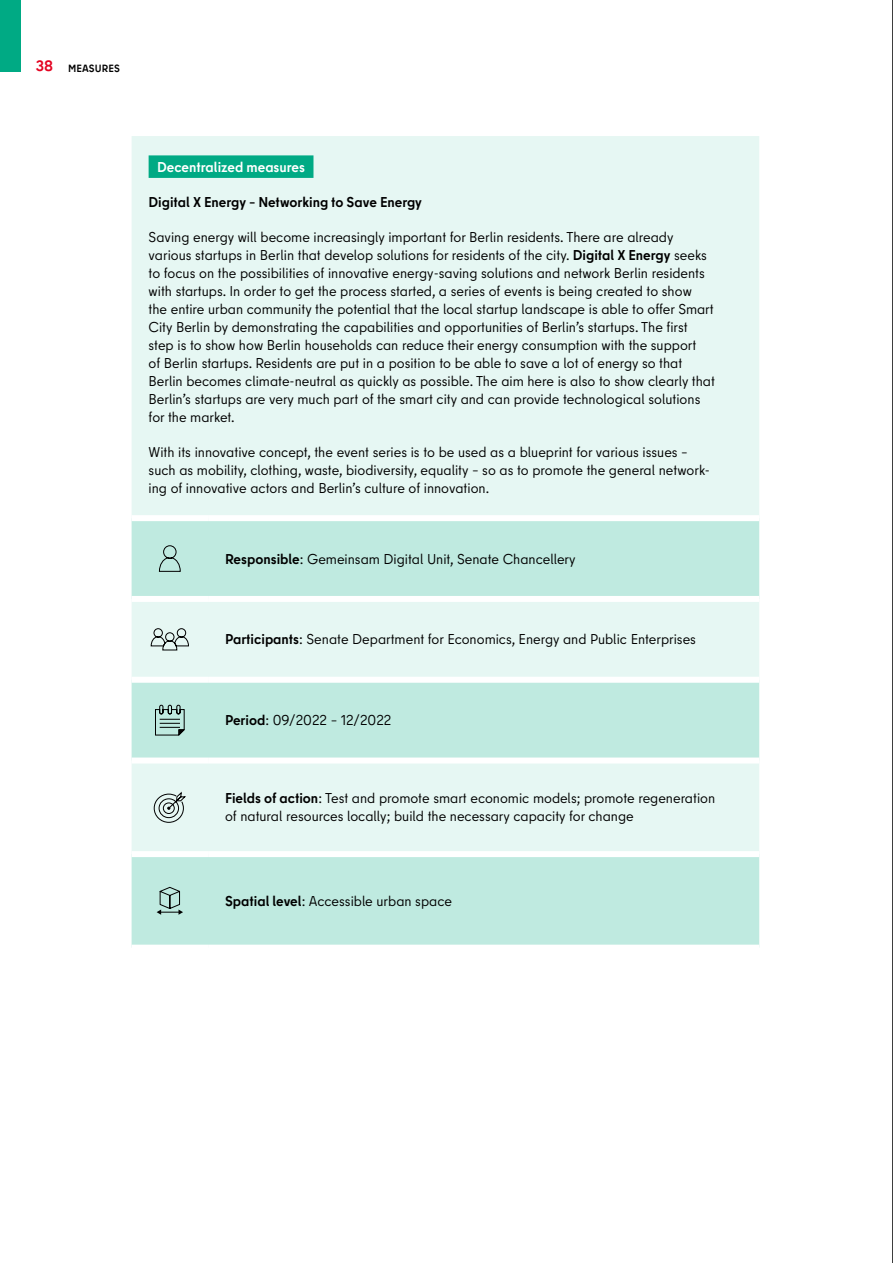
<style>
.page{position:relative;width:893px;height:1263px;background:#fff}
.page>*{position:absolute;margin:0;border:0;box-sizing:border-box;transform-origin:0 0}
.t1{font:14.25px/18px "Berlin Type";color:#000}
.t2{font:700 14.25px "Berlin Type";color:#000}
.t3{font:700 14.25px "Berlin Type";color:#fff}
.t4{font:700 10.5px "Berlin Type";letter-spacing:.01em;color:#000}
.s1{font-size:15px;color:#e40422}
.s2{font-weight:700}
</style>
<div class="page">
<div style="left:0;top:0;width:21px;height:72px;background:#00aa84"></div>
<div style="left:132px;top:136px;width:627px;height:379px;background:#e6f7f3"></div>
<svg style="left:132px;top:521px;width:627px;height:424px;background:#cfefe7"></svg>
<div style="left:132px;top:596px;width:76px;height:6px;background:#fff"></div>
<div style="left:208px;top:596px;width:551px;height:6px;background:#fff"></div>
<div style="left:132px;top:677px;width:76px;height:6px;background:#fff"></div>
<div style="left:208px;top:677px;width:551px;height:6px;background:#fff"></div>
<div style="left:132px;top:757px;width:76px;height:6px;background:#fff"></div>
<div style="left:208px;top:757px;width:551px;height:6px;background:#fff"></div>
<div style="left:208px;top:851px;width:551px;height:6px;background:#fff"></div>
<div style="left:132px;top:851px;width:76px;height:6px;background:#fff"></div>
<div style="left:149px;top:155px;width:164px;height:23px;background:#00aa84"></div>
<svg style="left:159px;top:545px;width:22px;height:27px"></svg>
<svg style="left:150px;top:628px;width:39px;height:23px"></svg>
<svg style="left:155px;top:704px;width:30px;height:33px"></svg>
<svg style="left:153px;top:792px;width:33px;height:31px"></svg>
<svg style="left:157px;top:886px;width:26px;height:29px"></svg>
<hr style="left:892px;top:0;width:1px;height:1263px;background:#000">
<p class="t4" style="left:36px;top:61px;width:86px"><span class="s1">38</span> MEASURES</p>
<p class="t3" style="left:157px;top:157px;width:149px">Decentralized measures</p>
<p class="t2" style="left:149px;top:192px;width:275px">Digital X Energy – Networking to Save Energy</p>
<p class="t1" style="left:149px;top:228px;width:568px">Saving energy will become increasingly important for Berlin residents. There are already various startups in Berlin that develop solutions for residents of the city. <span class="s2">Digital X Energy</span> seeks to focus on the possibilities of innovative energy-saving solutions and network Berlin residents with startups. In order to get the process started, a series of events is being created to show<br>the entire urban community the potential that the local startup landscape is able to offer Smart City Berlin by demonstrating the capabilities and opportunities of Berlin’s startups. The first step is to show how Berlin households can reduce their energy consumption with the support<br>of Berlin startups. Residents are put in a position to be able to save a lot of energy so that Berlin becomes climate-neutral as quickly as possible. The aim here is also to show clearly that Berlin’s startups are very much part of the smart city and can provide technological solutions for the market.</p>
<p class="t1" style="left:149px;top:443px;width:563px">With its innovative concept, the event series is to be used as a blueprint for various issues – such as mobility, clothing, waste, biodiversity, equality – so as to promote the general network&shy;ing of innovative actors and Berlin’s culture of innovation.</p>
<p class="t1" style="left:225px;top:550px;width:352px"><span class="s2">Responsible</span>: Gemeinsam Digital Unit, Senate Chancellery</p>
<p class="t1" style="left:225px;top:630px;width:472px"><span class="s2">Participants</span>: Senate Department for Economics, Energy and Public Enterprises</p>
<p class="t1" style="left:225px;top:711px;width:168px"><span class="s2">Period</span>: 09/2022 – 12/2022</p>
<p class="t1" style="left:225px;top:789px;width:492px"><span class="s2">Fields of action</span>: Test and promote smart economic models; promote regeneration of natural resources locally; build the necessary capacity for change</p>
<p class="t1" style="left:225px;top:892px;width:228px"><span class="s2">Spatial level</span>: Accessible urban space</p>
</div>
